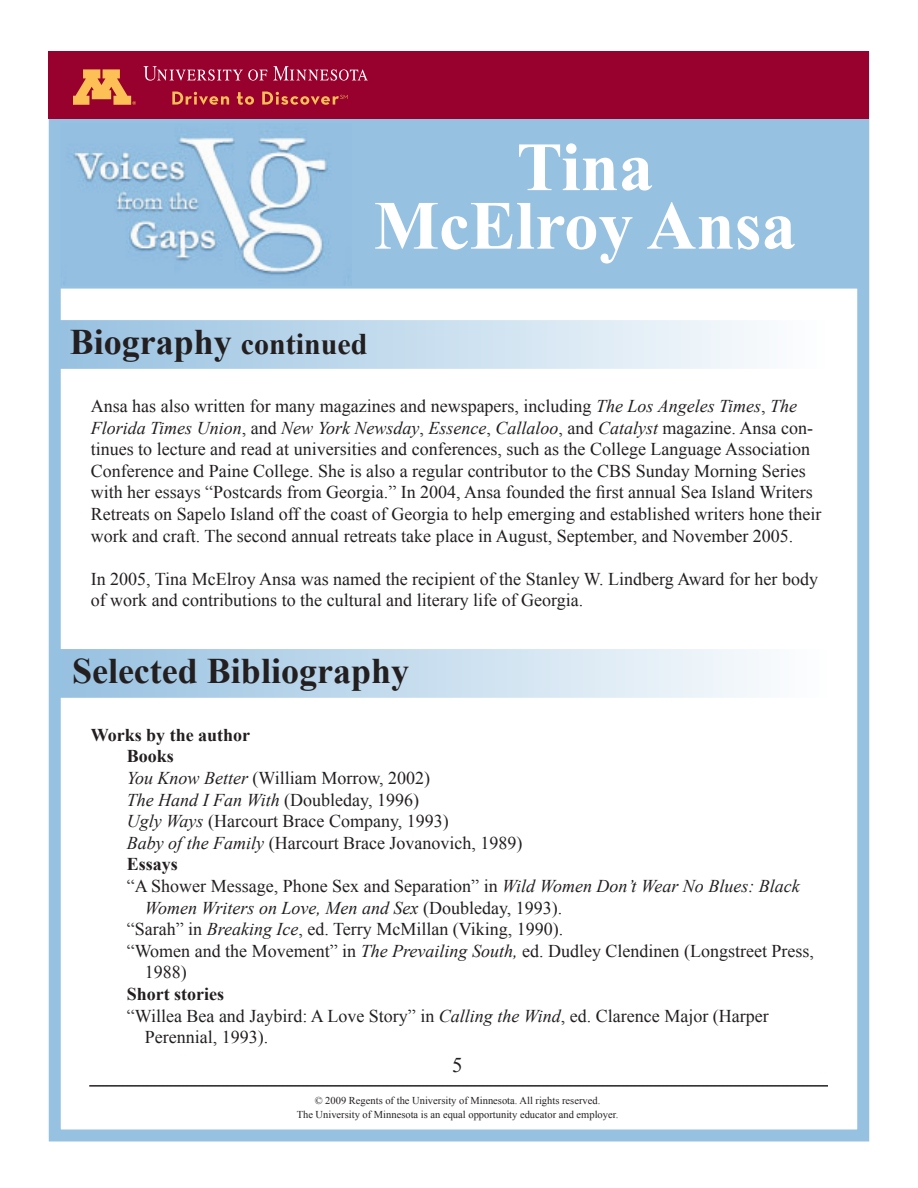
<style>
.page{position:relative;width:918px;height:1188px;background:#fff}
.page>*{position:absolute;margin:0;border:0;box-sizing:border-box;transform-origin:0 0}
.t1{font:700 69px/58.5px "Times New Roman";color:#fff;text-align:center}
.t2{font:700 36px "Times New Roman";color:#231f20}
.t3{font:21px "Times New Roman";color:#231f20}
.t4{font:18px/21.6px "Times New Roman";color:#231f20}
.t5{font:italic 18px "Times New Roman";color:#231f20}
.t6{font:700 18px "Times New Roman";color:#231f20}
.t7{font:10.5px/13.5px "Times New Roman";color:#231f20;text-align:center}
.s1{font-size:30px}
.s2{font-style:italic}
.s3{font-style:normal}
</style>
<div class="page">
<div style="left:52px;top:319px;width:774px;height:51px;background:linear-gradient(to right,#96c0e0,#fefefe);border:2px solid #fff"></div>
<hr style="left:89px;top:1085px;width:739px;height:2px;background:#231f20">
<div style="left:55px;top:117px;width:810px;height:173px;background:#97c1e1;border:2px solid #fff"></div>
<img style="left:63px;top:131px;width:287px;height:153px">
<div style="left:55px;top:648px;width:773px;height:51px;background:linear-gradient(to right,#96c0e1,#fefefe);border:2px solid #fff"></div>
<div style="left:49px;top:51px;width:820px;height:1091px;border:12px solid #97c1e1"></div>
<div style="left:49px;top:51px;width:820px;height:68px;background:#98012d"></div>
<svg style="left:74px;top:69px;width:62px;height:36px"></svg>
<svg style="left:273px;top:66px;width:95px;height:15px"></svg>
<svg style="left:143px;top:66px;width:124px;height:15px"></svg>
<svg style="left:172px;top:92px;width:57px;height:13px"></svg>
<svg style="left:237px;top:92px;width:17px;height:13px"></svg>
<svg style="left:262px;top:92px;width:86px;height:13px"></svg>
<h1 class="t1" style="left:374px;top:136px;width:424px">Tina<br>McElroy Ansa</h1>
<h2 class="t2" style="left:70px;top:317px;width:299px">Biography <span class="s1">continued</span></h2>
<p class="t4" style="left:91px;top:395px;width:732px">Ansa has also written for many magazines and newspapers, including <span class="s2">The Los Angeles Times</span>, <span class="s2">The Florida Times Union</span>, and <span class="s2">New York Newsday</span>, <span class="s2">Essence</span>, <span class="s2">Callaloo</span>, and <span class="s2">Catalyst</span> magazine. Ansa con&shy;tinues to lecture and read at universities and conferences, such as the College Language Association Conference and Paine College. She is also a regular contributor to the CBS Sunday Morning Series with her essays “Postcards from Georgia.” In 2004, Ansa founded the first annual Sea Island Writers Retreats on Sapelo Island off the coast of Georgia to help emerging and established writers hone their work and craft. The second annual retreats take place in August, September, and November 2005.</p>
<p class="t4" style="left:91px;top:568px;width:729px">In 2005, Tina McElroy Ansa was named the recipient of the Stanley W. Lindberg Award for her body of work and contributions to the cultural and literary life of Georgia.</p>
<h2 class="t2" style="left:72px;top:646px;width:339px">Selected Bibliography</h2>
<p class="t6" style="left:91px;top:722px;width:161px">Works by the author</p>
<p class="t6" style="left:127px;top:744px;width:49px">Books</p>
<p class="t4" style="left:127px;top:767px;width:305px"><span class="s2">You Know Better</span> (William Morrow, 2002)</p>
<p class="t4" style="left:127px;top:788px;width:294px"><span class="s2">The Hand I Fan With</span> (Doubleday, 1996)</p>
<p class="t4" style="left:127px;top:810px;width:324px"><span class="s2">Ugly Ways</span> (Harcourt Brace Company, 1993)</p>
<p class="t4" style="left:127px;top:832px;width:397px"><span class="s2">Baby of the Family</span> (Harcourt Brace Jovanovich, 1989)</p>
<p class="t6" style="left:127px;top:852px;width:53px">Essays</p>
<p class="t4" style="left:127px;top:875px;width:675px">“A Shower Message, Phone Sex and Separation” in <span class="s2">Wild Women Don’t Wear No Blues: Black</span></p>
<p class="t5" style="left:145px;top:895px;width:419px">Women Writers on Love, Men and Sex <span class="s3">(Doubleday, 1993).</span></p>
<p class="t4" style="left:127px;top:918px;width:438px">“Sarah” in <span class="s2">Breaking Ice</span>, ed. Terry McMillan (Viking, 1990).</p>
<p class="t4" style="left:127px;top:940px;width:689px">“Women and the Movement” in <span class="s2">The Prevailing South,</span> ed. Dudley Clendinen (Longstreet Press,</p>
<p class="t4" style="left:145px;top:961px;width:43px">1988)</p>
<p class="t6" style="left:127px;top:981px;width:99px">Short stories</p>
<p class="t4" style="left:127px;top:1004px;width:644px">“Willea Bea and Jaybird: A Love Story” in <span class="s2">Calling the Wind</span>, ed. Clarence Major (Harper</p>
<p class="t4" style="left:145px;top:1026px;width:125px">Perennial, 1993).</p>
<p class="t3" style="left:452px;top:1051px;width:12px">5</p>
<p class="t7" style="left:297px;top:1094px;width:323px">© 2009 Regents of the University of Minnesota. All rights reserved.<br>The University of Minnesota is an equal opportunity educator and employer.</p>
</div>
